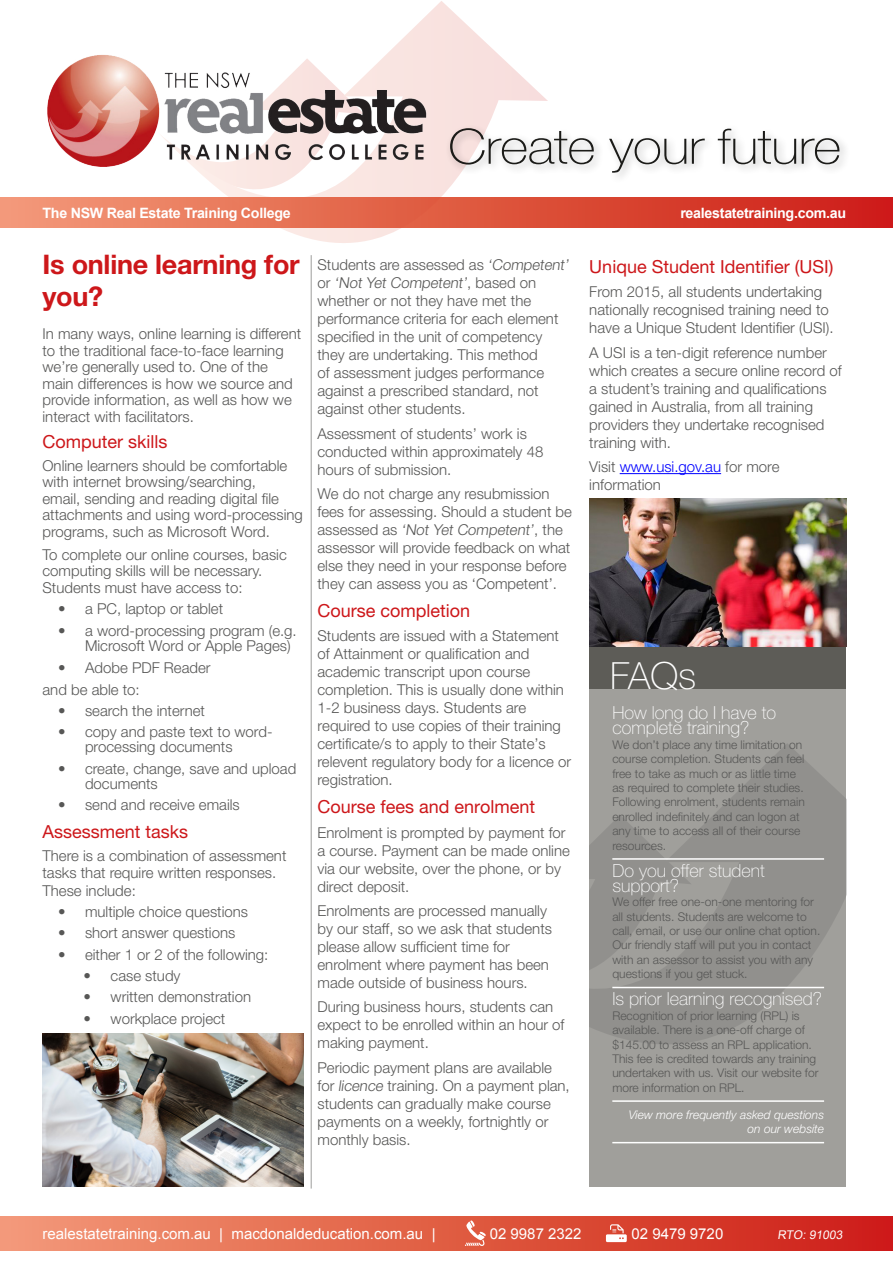
<style>
.page{position:relative;width:893px;height:1263px;background:#fff}
.page>*{position:absolute;margin:0;border:0;box-sizing:border-box;transform-origin:0 0}
.Heads_big{font:100 48.6px "Helvetica Neue LT Pro";letter-spacing:-.01em;color:#1b1b18;scale:1.11 1}
.Subheads_red{font:100 37.5px "Helvetica Neue LT Pro";color:#fff}
.Subheads_red-2{font:700 27px/31.5px "Helvetica Neue LT Pro";letter-spacing:-.01em;color:#cd171a}
.Bodycopy{font:18px "Helvetica Neue LT Pro";color:#cd171a}
.In_this_issue_conten{font:100 18px/15px "Helvetica Neue LT Pro";color:#fff}
.Bodycopy-2{font:300 15px/18px "Helvetica Neue LT Pro";color:#575756}
.Subheads_red-3{font:300 15px/16.5px "Helvetica Neue LT Pro";color:#575756}
.Subheads_red-4{font:15px "Arial";color:#fff}
.Subheads_red-5{font:700 14.25px "Arial";letter-spacing:-.02em;color:#fff}
.In_this_issue_conten-2{font:300 12px/14.4px "Helvetica Neue LT Pro";color:#575756}
.In_this_issue_conten-3{font:italic 300 12px/14.4px "Helvetica Neue LT Pro";color:#fff;text-align:right}
.Subheads_red-6{font:12px "Arial";color:#fff}
.s1{color:#00f}
</style>
<div class="page">
<svg style="left:0;top:198px;width:893px;height:29px;background:#dd513e"></svg>
<svg style="left:164px;top:1px;width:384px;height:242px"></svg>
<div style="left:445px;top:124px;width:405px;height:60px;background:#000;opacity:.3"></div>
<img style="left:47px;top:51px;width:386px;height:117px">
<div style="left:589px;top:500px;width:257px;height:687px;background:#a09f9b"></div>
<svg style="left:589px;top:744px;width:257px;height:300px;fill:#91908d"></svg>
<div style="left:589px;top:640px;width:257px;height:49px;background:#5d5c57"></div>
<img style="left:589px;top:498px;width:257px;height:148px">
<hr style="left:612px;top:858px;width:212px;height:2px;background:#fff">
<hr style="left:612px;top:987px;width:212px;height:1px;background:#fff">
<hr style="left:612px;top:1100px;width:212px;height:2px;background:#fff">
<hr style="left:612px;top:1142px;width:212px;height:1px;background:#fff">
<hr style="left:311px;top:255px;width:1px;height:933px;background:#9d9d9c">
<div style="left:0;top:1216px;width:893px;height:34px;background:linear-gradient(to right,#f39b76,#cd1d13)"></div>
<svg style="left:465px;top:1220px;width:21px;height:26px"></svg>
<svg style="left:606px;top:1224px;width:21px;height:18px"></svg>
<img style="left:43px;top:1033px;width:261px;height:153px">
<hr style="left:620px;top:473px;width:101px;height:1px;background:#00f">
<p class="Heads_big" style="left:448px;top:119px;width:356px">Create your future</p>
<p class="Subheads_red-5" style="left:43px;top:203px;width:250px">The NSW Real Estate Training College</p>
<p class="Subheads_red-5" style="left:680px;top:203px;width:167px">realestatetraining.com.au</p>
<p class="Subheads_red-2" style="left:43px;top:248px;width:259px">Is online learning for you?</p>
<p class="Subheads_red-3" style="left:43px;top:326px;width:260px">In many ways, online learning is different to the traditional face-to-face learning we’re generally used to. One of the main differences is how we source and provide information, as well as how we interact with facilitators.</p>
<p class="Bodycopy" style="left:43px;top:431px;width:127px">Computer skills</p>
<p class="Bodycopy-2" style="left:43px;top:457px;width:262px;line-height:16.5px">Online learners should be comfortable with internet browsing/searching,<br>email, sending and reading digital file attachments and using word-processing programs, such as Microsoft Word.</p>
<p class="Bodycopy-2" style="left:43px;top:546px;width:246px;line-height:16.5px">To complete our online courses, basic computing skills will be necessary.<br>Students must have access to:</p>
<p class="Bodycopy-2" style="left:58px;top:599px;width:167px">• a PC, laptop or tablet</p>
<p class="Bodycopy-2" style="left:85px;top:623px;width:213px;line-height:15px;text-indent:-27px">• a word-processing program (e.g.<br>Microsoft Word or Apple Pages)</p>
<p class="Bodycopy-2" style="left:58px;top:658px;width:154px">• Adobe PDF Reader</p>
<p class="Bodycopy-2" style="left:43px;top:680px;width:99px">and be able to:</p>
<p class="Bodycopy-2" style="left:58px;top:701px;width:149px">• search the internet</p>
<p class="Bodycopy-2" style="left:85px;top:724px;width:189px;line-height:15px;text-indent:-27px">• copy and paste text to word&shy;processing documents</p>
<p class="Bodycopy-2" style="left:85px;top:761px;width:213px;line-height:15px;text-indent:-27px">• create, change, save and upload documents</p>
<p class="Bodycopy-2" style="left:58px;top:795px;width:183px">• send and receive emails</p>
<p class="Bodycopy" style="left:43px;top:821px;width:147px">Assessment tasks</p>
<p class="Bodycopy-2" style="left:43px;top:847px;width:245px;line-height:16.5px">There is a combination of assessment tasks that require written responses.</p>
<p class="Bodycopy-2" style="left:43px;top:881px;width:95px">These include:</p>
<p class="Bodycopy-2" style="left:58px;top:902px;width:192px">• multiple choice questions</p>
<p class="Bodycopy-2" style="left:58px;top:923px;width:179px">• short answer questions</p>
<p class="Bodycopy-2" style="left:58px;top:945px;width:212px">• either 1 or 2 of the following:</p>
<p class="Bodycopy-2" style="left:84px;top:966px;width:99px">• case study</p>
<p class="Bodycopy-2" style="left:84px;top:988px;width:169px">• written demonstration</p>
<p class="Bodycopy-2" style="left:84px;top:1009px;width:143px">• workplace project</p>
<p class="Bodycopy-2" style="left:317px;top:255px;width:255px">Students are assessed as ‘Competent’ o r ‘Not Yet Competent’, b as e d o n whether or not they have met the performance criteria for each element specified in the unit of competency they are undertaking. This method<br>of assessment judges performance against a prescribed standard, not against other students.</p>
<p class="Bodycopy-2" style="left:317px;top:424px;width:227px">Assessment of students’ work is conducted within approximately 48 hours of submission.</p>
<p class="Bodycopy-2" style="left:317px;top:484px;width:256px">We do not charge any resubmission fees for assessing. Should a student be assessed as ‘Not Yet Competent’, t h e assessor will provide feedback on what else they need in your response before they can assess you as ‘Competent’.</p>
<p class="Bodycopy" style="left:317px;top:600px;width:154px">Course completion</p>
<p class="Bodycopy-2" style="left:317px;top:627px;width:255px">Students are issued with a Statement of Attainment or qualification and academic transcript upon course completion. This is usually done within 1-2 business days. Students are required to use copies of their training certificate/s to apply to their State’s relevent regulatory body for a licence or registration.</p>
<p class="Bodycopy" style="left:317px;top:796px;width:219px">Course fees and enrolment</p>
<p class="Bodycopy-2" style="left:317px;top:823px;width:254px">Enrolment is prompted by payment for a course. Payment can be made online via our website, over the phone, or by direct deposit.</p>
<p class="Bodycopy-2" style="left:317px;top:901px;width:236px">Enrolments are processed manually by our staff, so we ask that students please allow sufficient time for enrolment where payment has been made outside of business hours.</p>
<p class="Bodycopy-2" style="left:317px;top:998px;width:249px">During business hours, students can expect to be enrolled within an hour of making payment.</p>
<p class="Bodycopy-2" style="left:317px;top:1058px;width:254px">Periodic payment plans are available for licence training. On a payment plan, students can gradually make course payments on a weekly, fortnightly or monthly basis.</p>
<p class="Bodycopy" style="left:589px;top:256px;width:246px">Unique Student Identifier (USI)</p>
<p class="Bodycopy-2" style="left:589px;top:283px;width:246px">From 2015, all students undertaking nationally recognised training need to have a Unique Student Identifier (USI).</p>
<p class="Bodycopy-2" style="left:589px;top:343px;width:254px">A USI is a ten-digit reference number which creates a secure online record of a student’s training and qualifications gained in Australia, from all training providers they undertake recognised training with.</p>
<p class="Bodycopy-2" style="left:589px;top:457px;width:192px">Visit <span class="s1">www.usi.gov.au</span> for more information</p>
<p class="Subheads_red" style="left:610px;top:654px;width:87px">FAQs</p>
<p class="In_this_issue_conten" style="left:612px;top:705px;width:165px">How long do I have to complete training?</p>
<p class="In_this_issue_conten-2" style="left:612px;top:737px;width:194px">We don’t place any time limitation on course completion. Students can feel free to take as much or as little time as required to complete their studies.<br>Following enrolment, students remain enrolled indefinitely and can logon at any time to access all of their course resources.</p>
<p class="In_this_issue_conten" style="left:612px;top:863px;width:154px">Do you offer student support?</p>
<p class="In_this_issue_conten-2" style="left:612px;top:894px;width:210px">We offer free one-on-one mentoring for all students. Students are welcome to call, email, or use our online chat option.<br>Our friendly staff will put you in contact with an assessor to assist you with any questions if you get stuck.</p>
<p class="In_this_issue_conten" style="left:612px;top:991px;width:211px">Is prior learning recognised?</p>
<p class="In_this_issue_conten-2" style="left:612px;top:1008px;width:208px">Recognition of prior learning (RPL) is available. There is a one-off charge of $145.00 to assess an RPL application.<br>This fee is credited towards any training undertaken with us. Visit our website for more information on RPL.</p>
<p class="In_this_issue_conten-3" style="left:629px;top:1107px;width:197px">View more frequently asked questions on our website</p>
<p class="Subheads_red-4" style="left:43px;top:1223px;width:395px">realestatetraining.com.au | macdonaldeducation.com.au |</p>
<p class="Subheads_red-4" style="left:490px;top:1223px;width:93px">02 9987 2322</p>
<p class="Subheads_red-4" style="left:632px;top:1223px;width:93px">02 9479 9720</p>
<p class="Subheads_red-6" style="left:777px;top:1226px;width:69px">RTO: 91003</p>
</div>
